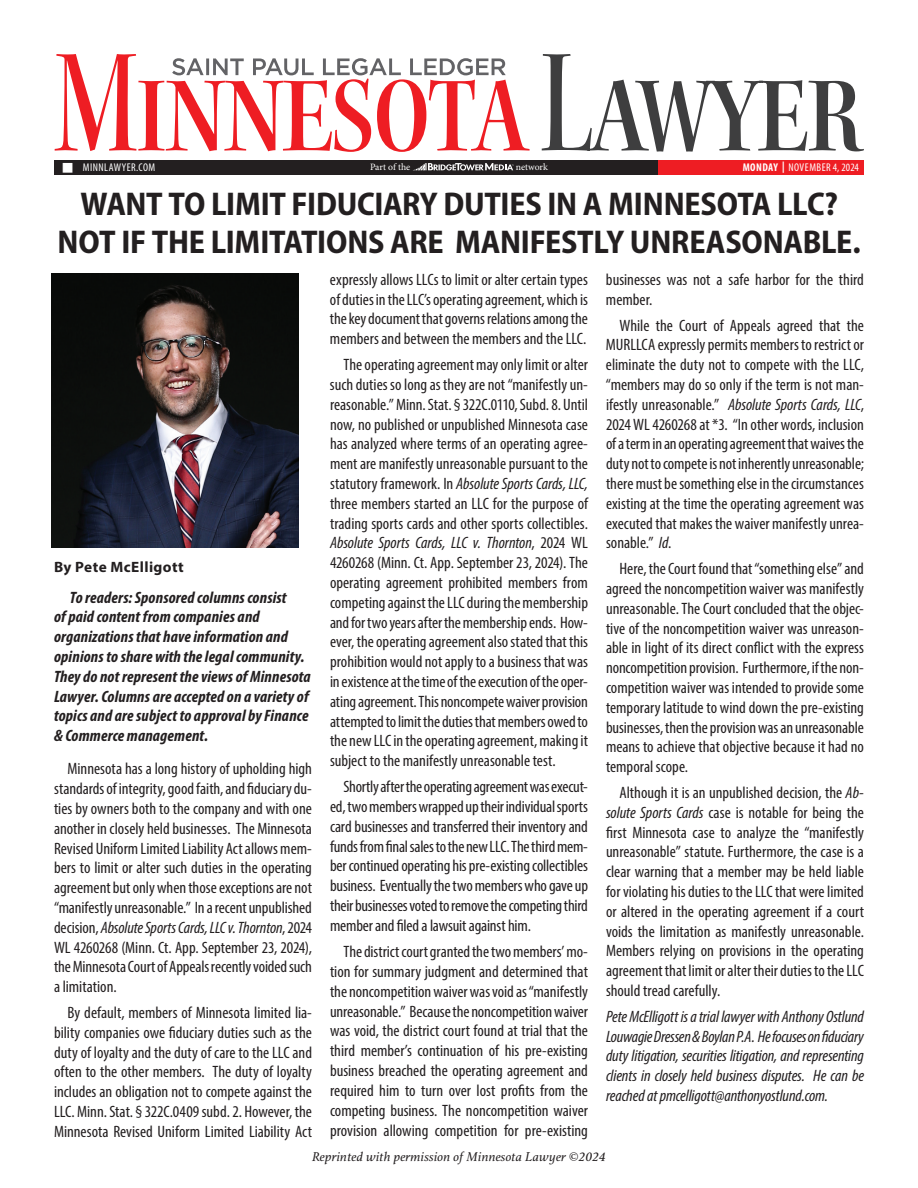
<style>
.page{position:relative;width:918px;height:1188px;background:#fff}
.page>*{position:absolute;margin:0;border:0;box-sizing:border-box;transform-origin:0 0}
.t1{font:700 semi-condensed 33px/37.5px "Myriad Pro";letter-spacing:-.01em;color:#231f20;text-align:center}
.t2{font:condensed 16.5px/19.8px "Myriad Pro";color:#231f20;text-align:justify}
.t3{font:italic 700 condensed 16.5px/19.8px "Myriad Pro";letter-spacing:.01em;color:#231f20}
.t4{font:italic condensed 16.5px/19.8px "Myriad Pro";letter-spacing:-.01em;color:#231f20;text-align:justify}
.t5{font:700 15px "Myriad Pro";letter-spacing:.025em;color:#231f20}
.t6{font:italic 13.5px "Athelas";letter-spacing:.01em;color:#231f20}
.t7{font:condensed 11.25px "Myriad Pro";letter-spacing:.04em;color:#fff}
.t8{font:9.75px "Minion Pro";letter-spacing:-.005em;color:#fff}
.s1{font-weight:700}
.s2{font-style:italic}
</style>
<div class="page">
<svg style="left:55px;top:54px;width:475px;height:98px"></svg>
<div style="left:54px;top:160px;width:810px;height:15px;background:#231f20"></div>
<div style="left:658px;top:160px;width:206px;height:15px;background:#ee1d23"></div>
<svg style="left:414px;top:163px;width:100px;height:7px"></svg>
<svg style="left:542px;top:54px;width:322px;height:98px"></svg>
<svg style="left:172px;top:58px;width:334px;height:17px"></svg>
<img style="left:51px;top:274px;width:247px;height:273px">
<p class="t7" style="left:62px;top:161px;width:94px">■ MINNLAWYER.COM</p>
<p class="t7" style="left:743px;top:161px;width:118px"><span class="s1">MONDAY |</span> NOVEMBER 4, 2024</p>
<p class="t8" style="left:370px;top:161px;width:42px">Part of the</p>
<p class="t8" style="left:516px;top:161px;width:34px">network</p>
<h1 class="t1" style="left:58px;top:184px;width:805px">WANT TO LIMIT FIDUCIARY DUTIES IN A MINNESOTA LLC?<br>NOT IF THE LIMITATIONS ARE MANIFESTLY UNREASONABLE.</h1>
<p class="t5" style="left:54px;top:557px;width:131px">By Pete McElligott</p>
<p class="t3" style="left:54px;top:587px;width:258px;text-indent:16px">To readers: Sponsored columns consist<br>of paid content from companies and organizations that have information and opinions to share with the legal community.<br>They do not represent the views of Minnesota Lawyer. Columns are accepted on a variety of topics and are subject to approval by Finance &amp; Commerce management.</p>
<p class="t2" style="left:54px;top:759px;width:260px;text-indent:14px">Minnesota has a long history of upholding high standards of integrity, good faith, and fiduciary du&shy;ties by owners both to the company and with one another in closely held businesses. The Minnesota Revised Uniform Limited Liability Act allows mem&shy;bers to limit or alter such duties in the operating agreement but only when those exceptions are not “manifestly unreasonable.” In a recent unpublished decision, <span class="s2">Absolute Sports Cards, LLC v. Thornton</span>, 2024<br>WL 4260268 (Minn. Ct. App. September 23, 2024), the Minnesota Court of Appeals recently voided such a limitation.</p>
<p class="t2" style="left:54px;top:1002px;width:260px;text-indent:13px">By default, members of Minnesota limited lia&shy;bility companies owe fiduciary duties such as the duty of loyalty and the duty of care to the LLC and often to the other members. The duty of loyalty includes an obligation not to compete against the LLC. Minn. Stat. § 322C.0409 subd. 2. However, the Minnesota Revised Uniform Limited Liability Act</p>
<p class="t2" style="left:330px;top:269px;width:260px">expressly allows LLCs to limit or alter certain types of duties in the LLC’s operating agreement, which is the key document that governs relations among the members and between the members and the LLC.</p>
<p class="t2" style="left:330px;top:355px;width:260px;text-indent:13px">The operating agreement may only limit or alter such duties so long as they are not “manifestly un&shy;reasonable.” Minn. Stat. § 322C.0110, Subd. 8. Until now, no published or unpublished Minnesota case has analyzed where terms of an operating agree&shy;ment are manifestly unreasonable pursuant to the statutory framework. In <span class="s2">Absolute Sports Cards, LLC, </span>three members started an LLC for the purpose of trading sports cards and other sports collectibles.<br><span class="s2">Absolute Sports Cards, LLC v. Thornton</span>, 2024 WL 4260268 (Minn. Ct. App. September 23, 2024). The operating agreement prohibited members from competing against the LLC during the membership and for two years after the membership ends. How&shy;ever, the operating agreement also stated that this prohibition would not apply to a business that was in existence at the time of the execution of the oper&shy;ating agreement. This noncompete waiver provision attempted to limit the duties that members owed to the new LLC in the operating agreement, making it subject to the manifestly unreasonable test.</p>
<p class="t2" style="left:330px;top:776px;width:260px;text-indent:13px">Shortly after the operating agreement was execut&shy;ed, two members wrapped up their individual sports card businesses and transferred their inventory and funds from final sales to the new LLC. The third mem&shy;ber continued operating his pre-existing collectibles business. Eventually the two members who gave up their businesses voted to remove the competing third member and filed a lawsuit against him.</p>
<p class="t2" style="left:330px;top:941px;width:260px;text-indent:13px">The district court granted the two members’ mo&shy;tion for summary judgment and determined that the noncompetition waiver was void as “manifestly unreasonable.” Because the noncompetition waiver was void, the district court found at trial that the third member’s continuation of his pre-existing business breached the operating agreement and required him to turn over lost profits from the competing business. The noncompetition waiver provision allowing competition for pre-existing</p>
<p class="t2" style="left:606px;top:269px;width:260px">businesses was not a safe harbor for the third member.</p>
<p class="t2" style="left:606px;top:315px;width:260px;text-indent:13px">While the Court of Appeals agreed that the MURLLCA expressly permits members to restrict or eliminate the duty not to compete with the LLC, “members may do so only if the term is not man&shy;ifestly unreasonable.” <span class="s2">Absolute Sports Cards, LLC</span>, 2024 WL 4260268 at *3. “In other words, inclusion of a term in an operating agreement that waives the duty not to compete is not inherently unreasonable; there must be something else in the circumstances existing at the time the operating agreement was executed that makes the waiver manifestly unrea&shy;sonable.” <span class="s2">Id</span>.</p>
<p class="t2" style="left:606px;top:559px;width:260px;text-indent:14px">Here, the Court found that “something else” and agreed the noncompetition waiver was manifestly unreasonable. The Court concluded that the objec&shy;tive of the noncompetition waiver was unreason&shy;able in light of its direct conflict with the express noncompetition provision. Furthermore, if the non&shy;competition waiver was intended to provide some temporary latitude to wind down the pre-existing businesses, then the provision was an unreasonable means to achieve that objective because it had no temporal scope.</p>
<p class="t2" style="left:606px;top:782px;width:260px;text-indent:13px">Although it is an unpublished decision, the <span class="s2">Ab&shy;solute Sports Cards</span> case is notable for being the first Minnesota case to analyze the “manifestly unreasonable” statute. Furthermore, the case is a clear warning that a member may be held liable for violating his duties to the LLC that were limited or altered in the operating agreement if a court voids the limitation as manifestly unreasonable.<br>Members relying on provisions in the operating agreement that limit or alter their duties to the LLC should tread carefully.</p>
<p class="t4" style="left:606px;top:1006px;width:260px">Pete McElligott is a trial lawyer with Anthony Ostlund Louwagie Dressen &amp; Boylan P.A. He focuses on fiduciary duty litigation, securities litigation, and representing clients in closely held business disputes. He can be reached at pmcelligott@anthonyostlund.com.</p>
<p class="t6" style="left:312px;top:1149px;width:295px">Reprinted with permission of Minnesota Lawyer ©2024</p>
</div>
